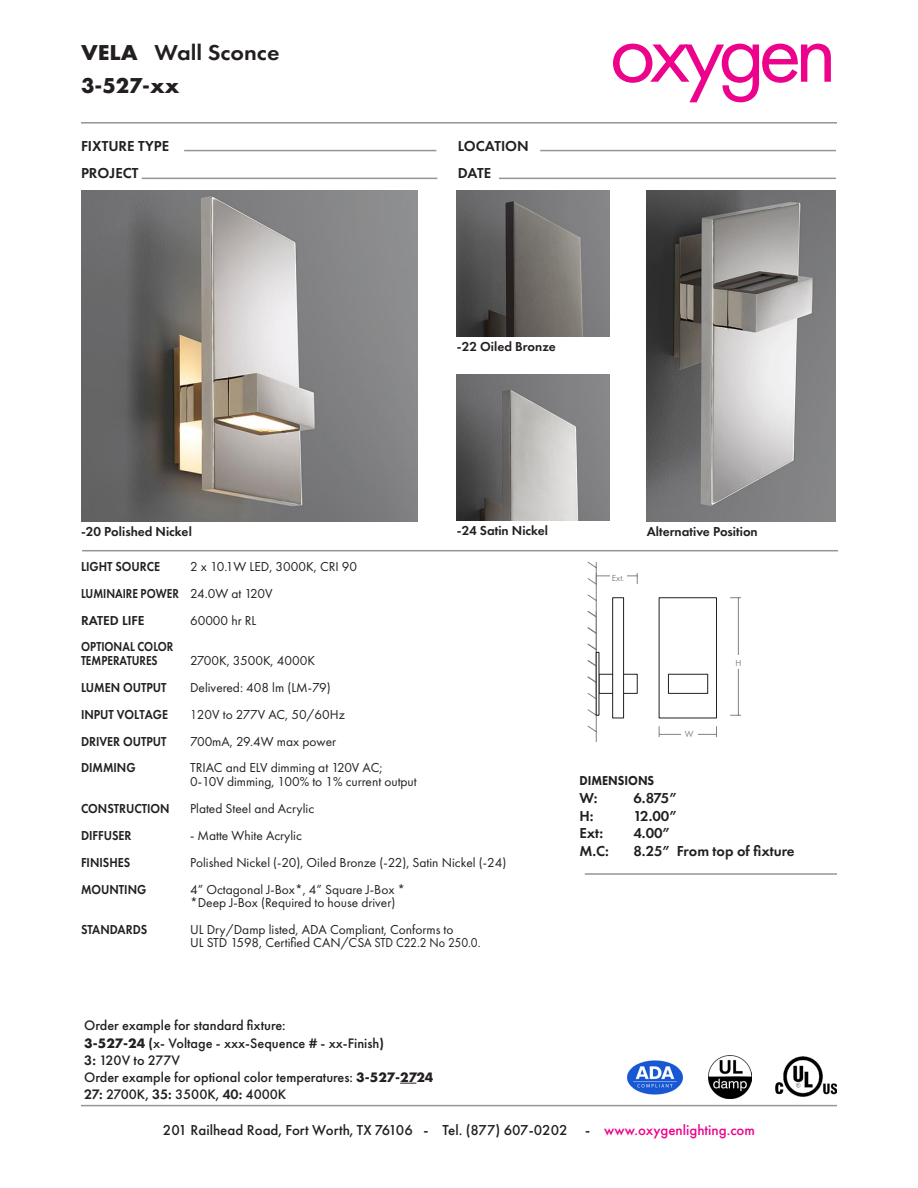
<style>
.page{position:relative;width:918px;height:1188px;background:#fff}
.page>*{position:absolute;margin:0;border:0;box-sizing:border-box;transform-origin:0 0}
.t1{font:89.7px "Futura PT";letter-spacing:-.075em;color:#ed028c}
.t2{font:600 22.35px "Futura PT";color:#231f20;scale:1.07 1}
.t3{font:700 22.35px "Futura PT";color:#231f20}
.t4{font:600 15px "Futura PT";color:#231f20}
.t5{font:500 15px "Futura PT";color:#231f20}
.t6{font:500 14.25px "Futura PT";color:#231f20}
.t7{font:13.5px "Futura PT";color:#231f20}
.t8{font:600 13.5px "Futura PT";color:#231f20;scale:.9 1}
.t9{font:600 13.5px "Futura PT";color:#231f20}
.t10{font:600 13.5px "Futura PT";color:#231f20;scale:.84 1}
.t11{font:13.5px "Futura PT";color:#231f20;scale:.9 1}
.t12{font:800 13.5px "Futura PT";color:#231f20;scale:.9 1}
.t13{font:9.15px "Futura PT";color:#808285}
.s1{font-weight:700}
.s2{font-weight:600}
.s3{color:#ed028c}
</style>
<div class="page">
<hr style="left:81px;top:122px;width:756px;height:2px;background:#939598">
<hr style="left:82px;top:550px;width:756px;height:1px;background:#939598">
<img style="left:81px;top:191px;width:337px;height:330px">
<img style="left:647px;top:191px;width:189px;height:330px">
<hr style="left:142px;top:178px;width:295px;height:1px;background:#939598">
<hr style="left:499px;top:178px;width:337px;height:1px;background:#939598">
<hr style="left:540px;top:150px;width:296px;height:1px;background:#939598">
<hr style="left:184px;top:150px;width:252px;height:1px;background:#939598">
<img style="left:457px;top:191px;width:153px;height:145px">
<img style="left:457px;top:375px;width:153px;height:145px">
<hr style="left:81px;top:1105px;width:756px;height:1px;background:#939598">
<hr style="left:585px;top:873px;width:252px;height:2px;background:#939598">
<img style="left:626px;top:1060px;width:58px;height:35px">
<div style="left:659px;top:597px;width:58px;height:121px;border:1px solid #231f20"></div>
<div style="left:599px;top:674px;width:39px;height:20px;border:1px solid #231f20"></div>
<hr style="left:738px;top:598px;width:1px;height:117px;background:#808285">
<hr style="left:659px;top:734px;width:58px;height:1px;background:#808285">
<div style="left:730px;top:655px;width:17px;height:14px;background:#fff"></div>
<div style="left:681px;top:726px;width:16px;height:14px;background:#fff"></div>
<hr style="left:596px;top:576px;width:41px;height:1px;background:#808285">
<svg style="left:587px;top:562px;width:10px;height:179px"></svg>
<div style="left:610px;top:570px;width:16px;height:14px;background:#fff"></div>
<div style="left:613px;top:598px;width:11px;height:120px;background:#fff"></div>
<div style="left:612px;top:597px;width:12px;height:121px;border:1px solid #231f20"></div>
<div style="left:668px;top:674px;width:40px;height:20px;border:1px solid #231f20"></div>
<svg style="left:400px;top:1083px;width:16px;height:1px"></svg>
<img style="left:775px;top:1057px;width:62px;height:40px">
<img style="left:708px;top:1056px;width:43px;height:43px">
<p class="t2" style="left:81px;top:39px;width:187px"><span class="s1">VELA</span> Wall Sconce</p>
<p class="t3" style="left:81px;top:71px;width:100px">3-527-xx</p>
<p class="t4" style="left:81px;top:136px;width:90px">FIXTURE TYPE</p>
<p class="t4" style="left:458px;top:136px;width:72px">LOCATION</p>
<p class="t4" style="left:81px;top:163px;width:59px">PROJECT</p>
<p class="t4" style="left:458px;top:163px;width:35px">DATE</p>
<p class="t1" style="left:609px;top:-1px;width:229px">oxygen</p>
<p class="t9" style="left:457px;top:338px;width:100px">-22 Oiled Bronze</p>
<p class="t9" style="left:81px;top:523px;width:112px">-20 Polished Nickel</p>
<p class="t9" style="left:457px;top:522px;width:93px">-24 Satin Nickel</p>
<p class="t8" style="left:81px;top:558px;width:89px">LIGHT SOURCE</p>
<p class="t10" style="left:81px;top:585px;width:118px">LUMINAIRE POWER</p>
<p class="t9" style="left:81px;top:612px;width:65px">RATED LIFE</p>
<p class="t10" style="left:81px;top:638px;width:112px">OPTIONAL COLOR</p>
<p class="t10" style="left:81px;top:652px;width:93px">TEMPERATURES</p>
<p class="t8" style="left:81px;top:679px;width:97px">LUMEN OUTPUT</p>
<p class="t8" style="left:81px;top:706px;width:98px">INPUT VOLTAGE</p>
<p class="t8" style="left:81px;top:733px;width:97px">DRIVER OUTPUT</p>
<p class="t8" style="left:81px;top:760px;width:62px">DIMMING</p>
<p class="t8" style="left:81px;top:800px;width:100px">CONSTRUCTION</p>
<p class="t8" style="left:81px;top:827px;width:58px">DIFFUSER</p>
<p class="t8" style="left:81px;top:854px;width:56px">FINISHES</p>
<p class="t8" style="left:81px;top:881px;width:74px">MOUNTING</p>
<p class="t8" style="left:81px;top:921px;width:75px">STANDARDS</p>
<p class="t7" style="left:190px;top:558px;width:169px">2 x 10.1W LED, 3000K, CRI 90</p>
<p class="t7" style="left:190px;top:585px;width:84px">24.0W at 120V</p>
<p class="t7" style="left:190px;top:612px;width:68px">60000 hr RL</p>
<p class="t7" style="left:190px;top:652px;width:126px">2700K, 3500K, 4000K</p>
<p class="t7" style="left:190px;top:679px;width:142px">Delivered: 408 lm (LM-79)</p>
<p class="t11" style="left:190px;top:706px;width:174px">120V to 277V AC, 50/60Hz</p>
<p class="t7" style="left:190px;top:733px;width:148px">700mA, 29.4W max power</p>
<p class="t7" style="left:190px;top:760px;width:194px">TRIAC and ELV dimming at 120V AC;</p>
<p class="t7" style="left:190px;top:773px;width:228px">0-10V dimming, 100% to 1% current output</p>
<p class="t7" style="left:190px;top:800px;width:126px">Plated Steel and Acrylic</p>
<p class="t7" style="left:190px;top:827px;width:113px">- Matte White Acrylic</p>
<p class="t7" style="left:190px;top:854px;width:318px">Polished Nickel (-20), Oiled Bronze (-22), Satin Nickel (-24)</p>
<p class="t7" style="left:190px;top:881px;width:217px">4” Octagonal J-Box*, 4” Square J-Box *</p>
<p class="t7" style="left:190px;top:894px;width:207px">*Deep J-Box (Required to house driver)</p>
<p class="t7" style="left:190px;top:921px;width:265px">UL Dry/Damp listed, ADA Compliant, Conforms to</p>
<p class="t7" style="left:190px;top:935px;width:292px">UL STD 1598, Certified CAN/CSA STD C22.2 No 250.0.</p>
<p class="t6" style="left:84px;top:1017px;width:203px">Order example for standard fixture:</p>
<p class="t6" style="left:84px;top:1034px;width:301px"><span class="s1">3-527-24</span> <span class="s2">(</span>x- Voltage - xxx-Sequence # - xx-Finish<span class="s2">)</span></p>
<p class="t6" style="left:84px;top:1051px;width:97px"><span class="s2">3:</span> 120V to 277V</p>
<p class="t6" style="left:84px;top:1068px;width:351px">Order example for optional color temperatures: <span class="s1">3-527-2724</span></p>
<p class="t6" style="left:84px;top:1086px;width:204px"><span class="s2">27:</span> 2700K, <span class="s2">35:</span> 3500K, <span class="s2">40:</span> 4000K</p>
<p class="t13" style="left:612px;top:573px;width:14px">Ext.</p>
<p class="t9" style="left:647px;top:523px;width:112px">Alternative Position</p>
<p class="t13" style="left:685px;top:729px;width:10px">W</p>
<p class="t13" style="left:735px;top:657px;width:8px">H</p>
<p class="t12" style="left:579px;top:772px;width:85px">DIMENSIONS</p>
<p class="t4" style="left:579px;top:788px;width:20px">W:</p>
<p class="t4" style="left:633px;top:788px;width:45px">6.875”</p>
<p class="t4" style="left:579px;top:806px;width:16px">H:</p>
<p class="t4" style="left:633px;top:806px;width:45px">12.00”</p>
<p class="t4" style="left:579px;top:824px;width:25px">Ext:</p>
<p class="t4" style="left:633px;top:824px;width:38px">4.00”</p>
<p class="t4" style="left:579px;top:842px;width:31px">M.C:</p>
<p class="t4" style="left:633px;top:842px;width:163px">8.25” From top of fixture</p>
<p class="t5" style="left:163px;top:1121px;width:594px">201 Railhead Road, Fort Worth, TX 76106 - Tel. (877) 607-0202 - <span class="s3">www.oxygenlighting.com</span></p>
</div>
